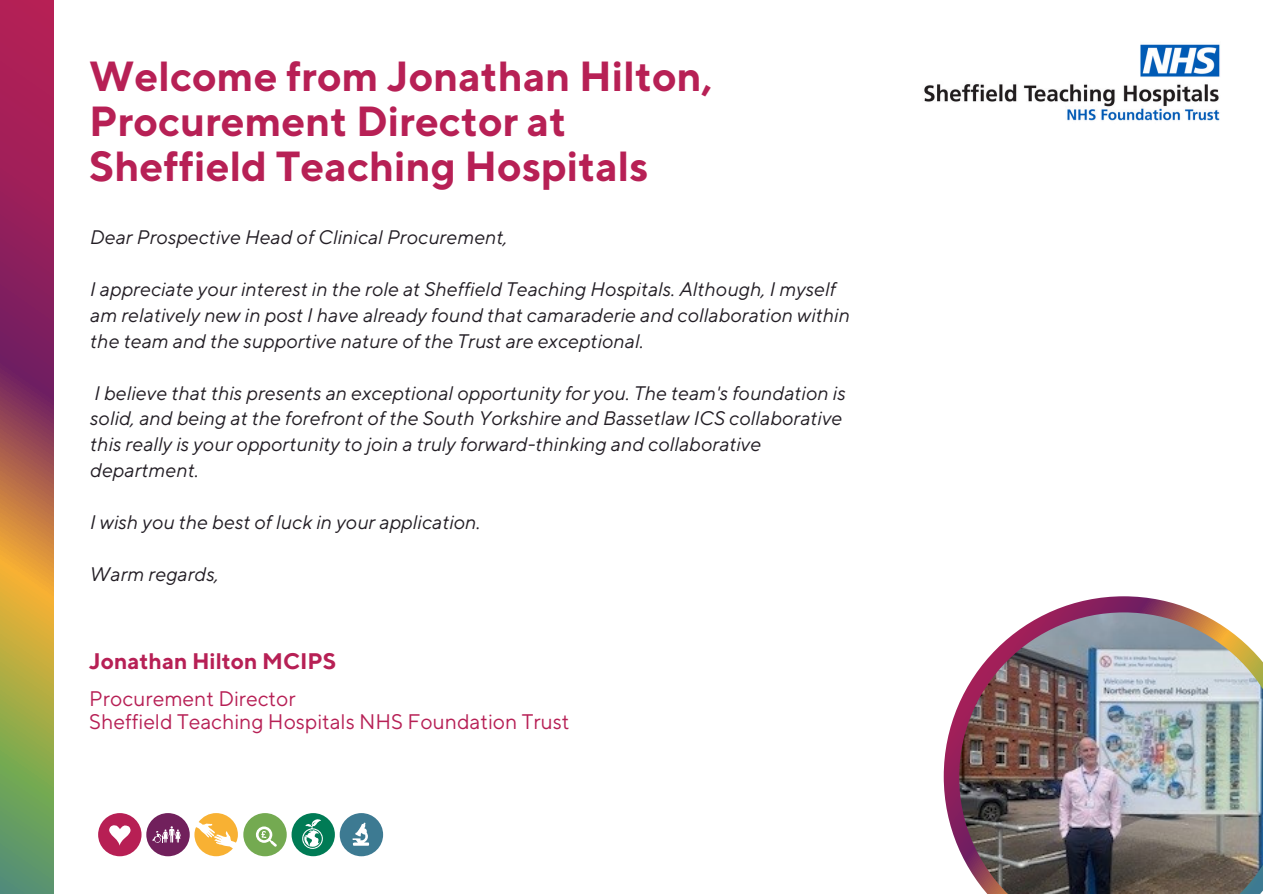
<style>
.page{position:relative;width:1263px;height:894px;background:#fff}
.page>*{position:absolute;margin:0;border:0;box-sizing:border-box;transform-origin:0 0}
.t1{font:700 42px/45px "TT Norms";color:#b72055}
.t2{font:700 22.5px "TT Norms";color:#b72055}
.t3{font:21px/23.7px "TT Norms Pro";color:#b72055}
.t4{font:italic 19.5px/25.8px "TT Norms Pro";color:#221d24}
</style>
<div class="page">
<svg style="left:944px;top:596px;width:253px;height:253px"></svg>
<img style="left:959px;top:612px;width:304px;height:281px">
<svg style="left:0;top:0;width:54px;height:893px;background:#9e5f52"></svg>
<div style="left:98px;top:812px;width:44px;height:44px;background:#b71f54;border-radius:50%"></div>
<svg style="left:109px;top:825px;width:22px;height:20px"></svg>
<div style="left:340px;top:812px;width:43px;height:44px;background:#3d7a92;border-radius:50%"></div>
<svg style="left:353px;top:822px;width:16px;height:23px"></svg>
<div style="left:146px;top:812px;width:44px;height:44px;background:#71205c;border-radius:50%"></div>
<svg style="left:152px;top:826px;width:29px;height:16px"></svg>
<div style="left:243px;top:812px;width:44px;height:44px;background:#74aa51;border-radius:50%"></div>
<svg style="left:256px;top:826px;width:21px;height:21px"></svg>
<div style="left:292px;top:812px;width:43px;height:44px;background:#007b55;border-radius:50%"></div>
<svg style="left:302px;top:819px;width:21px;height:29px"></svg>
<svg style="left:194px;top:813px;width:44px;height:43px"></svg>
<img style="left:924px;top:44px;width:296px;height:77px">
<p class="t1" style="left:89px;top:53px;width:625px">Welcome from Jonathan Hilton,<br>Procurement Director at<br>Sheffield Teaching Hospitals</p>
<p class="t4" style="left:89px;top:225px;width:419px">Dear Prospective Head of Clinical Procurement,</p>
<p class="t4" style="left:89px;top:277px;width:761px">I appreciate your interest in the role at Sheffield Teaching Hospitals. Although, I myself am relatively new in post I have already found that camaraderie and collaboration within the team and the supportive nature of the Trust are exceptional.</p>
<p class="t4" style="left:89px;top:380px;width:757px">I believe that this presents an exceptional opportunity for you. The team's foundation is solid, and being at the forefront of the South Yorkshire and Bassetlaw ICS collaborative this really is your opportunity to join a truly forward-thinking and collaborative department.</p>
<p class="t4" style="left:89px;top:510px;width:392px">I wish you the best of luck in your application.</p>
<h2 class="t4" style="left:89px;top:561px;width:130px">Warm regards,</h2>
<h3 class="t2" style="left:89px;top:647px;width:248px">Jonathan Hilton MCIPS</h3>
<p class="t3" style="left:89px;top:687px;width:482px">Procurement Director<br>Sheffield Teaching Hospitals NHS Foundation Trust</p>
</div>
